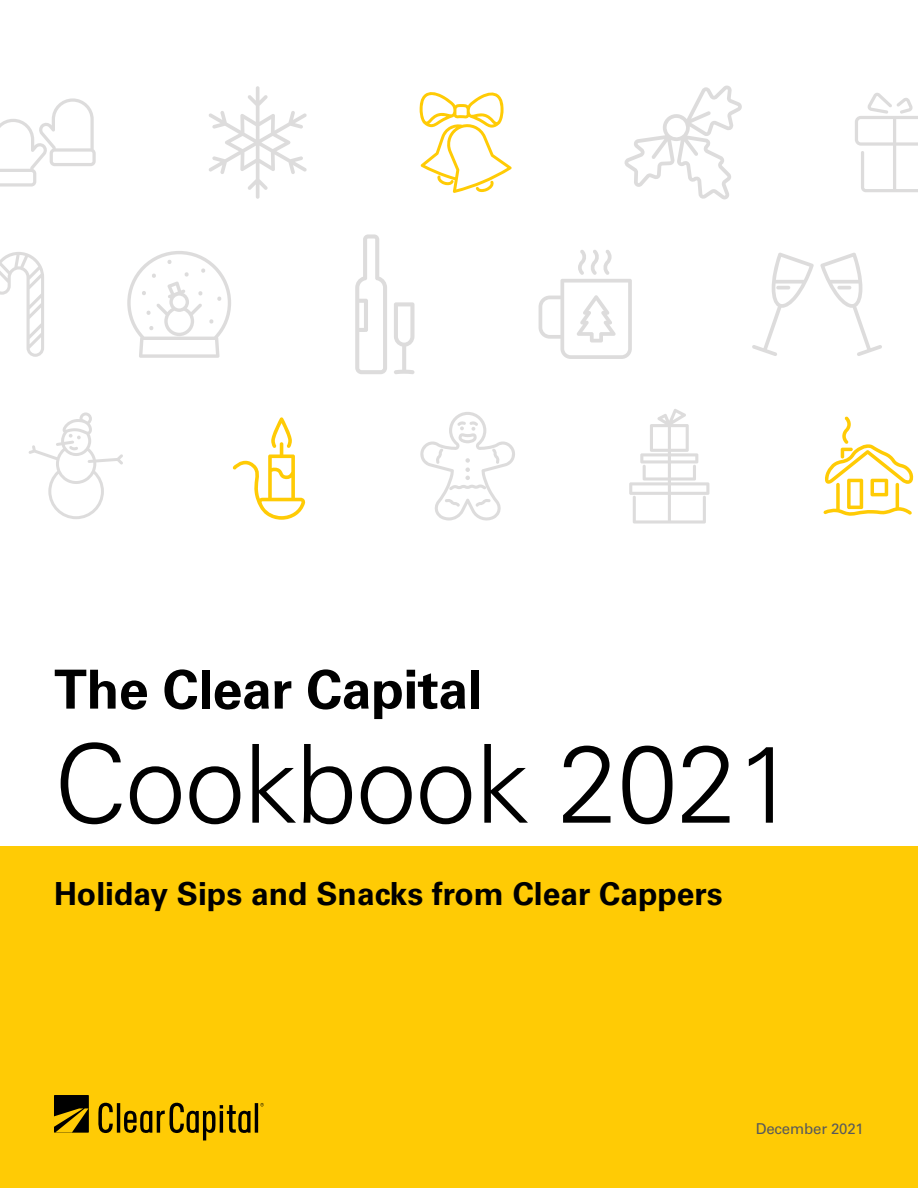
<style>
.page{position:relative;width:918px;height:1188px;background:#fff}
.page>*{position:absolute;margin:0;border:0;box-sizing:border-box;transform-origin:0 0}
.t1{font:300 109.05px "Univers LT Std";letter-spacing:-.01em;color:#000}
.t2{font:700 53.85px "Univers LT Std";letter-spacing:-.01em;color:#000}
.t3{font:700 31.8px "Univers LT Std";color:#000}
.t4{font:15px "Univers LT Std";letter-spacing:-.01em;color:#58595b}
</style>
<div class="page">
<div style="left:0;top:847px;width:918px;height:341px;background:#ffcb05"></div>
<div style="left:54px;top:1095px;width:35px;height:38px;background:#000"></div>
<svg style="left:54px;top:1108px;width:35px;height:25px"></svg>
<svg style="left:98px;top:1103px;width:166px;height:37px"></svg>
<svg style="left:624px;top:85px;width:118px;height:114px"></svg>
<svg style="left:209px;top:86px;width:98px;height:113px"></svg>
<svg style="left:855px;top:93px;width:63px;height:99px"></svg>
<svg style="left:0;top:98px;width:96px;height:89px"></svg>
<svg style="left:420px;top:92px;width:92px;height:101px"></svg>
<svg style="left:820px;top:253px;width:62px;height:103px"></svg>
<svg style="left:752px;top:252px;width:62px;height:104px"></svg>
<hr style="left:837px;top:286px;width:14px;height:3px;background:#bbbaba;border-radius:2px">
<hr style="left:776px;top:286px;width:14px;height:3px;background:#bbbaba;border-radius:2px">
<svg style="left:539px;top:250px;width:93px;height:109px"></svg>
<svg style="left:355px;top:234px;width:32px;height:140px"></svg>
<svg style="left:394px;top:302px;width:21px;height:72px"></svg>
<svg style="left:127px;top:251px;width:104px;height:107px"></svg>
<svg style="left:0;top:252px;width:44px;height:105px"></svg>
<svg style="left:629px;top:409px;width:80px;height:115px"></svg>
<svg style="left:420px;top:412px;width:95px;height:109px"></svg>
<svg style="left:823px;top:416px;width:91px;height:100px"></svg>
<svg style="left:28px;top:412px;width:95px;height:107px"></svg>
<svg style="left:233px;top:417px;width:72px;height:103px"></svg>
<h2 class="t2" style="left:54px;top:658px;width:430px">The Clear Capital</h2>
<h1 class="t1" style="left:54px;top:718px;width:744px">Cookbook 2021</h1>
<p class="t3" style="left:54px;top:876px;width:670px">Holiday Sips and Snacks from Clear Cappers</p>
<p class="t4" style="left:756px;top:1120px;width:110px">December 2021</p>
</div>
